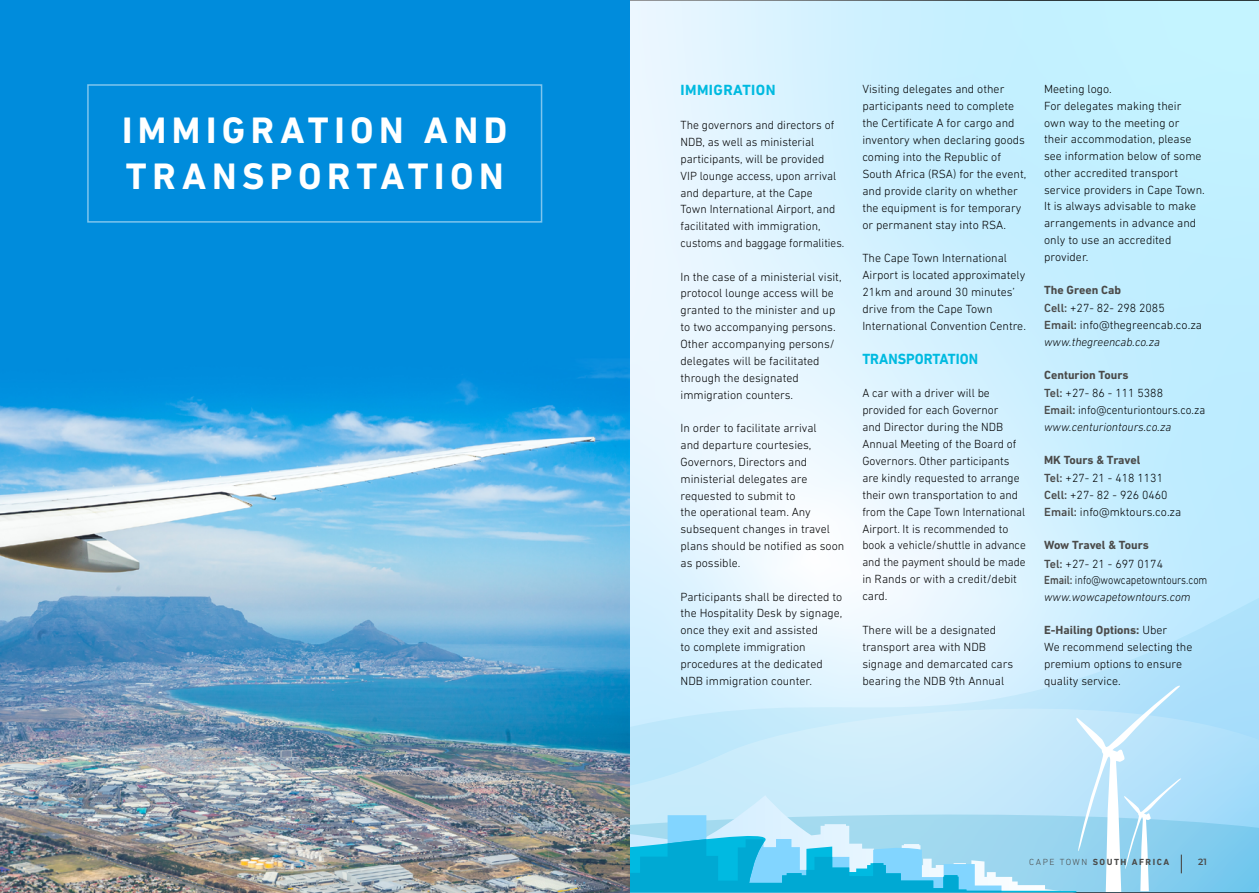
<style>
.page{position:relative;width:1259px;height:893px;background:#fff}
.page>*{position:absolute;margin:0;border:0;box-sizing:border-box;transform-origin:0 0}
.t1{font:700 37.5px/46.5px "DIN Next LT Pro";letter-spacing:.145em;color:#fff}
.t2{font:700 15px "DIN Next LT Pro";color:#00bae0;scale:.95 1}
.t3{font:700 15px "DIN Next LT Pro";letter-spacing:.03em;color:#00bae0}
.t4{font:300 12px/16.8px "DIN Next LT Pro";color:#000}
.t5{font:700 12px/18.3px "DIN Next LT Pro";color:#4a4a49}
.t6{font:300 12px/16.8px "DIN Next LT Pro";color:#000;scale:.95 1}
.t7{font:300 12px/16.6px "DIN Next LT Pro";color:#000;scale:.86 1}
.t8{font:700 9px "DIN Next LT Pro";letter-spacing:.17em;color:#4a4a49}
.t9{font:600 9px "Montserrat";color:#4a4a49}
.s1{font-weight:700;color:#4a4a49}
.s2{font-weight:500;color:#4a4a49}
.s3{font-style:italic}
.s4{font-weight:500}
.s5{font-weight:300;color:#000}
.s6{font-weight:300}
</style>
<div class="page">
<svg style="left:629px;top:0;width:630px;height:562px;background:#d2f1fe"></svg>
<svg style="left:629px;top:562px;width:630px;height:121px;background:#d7f0fe"></svg>
<svg style="left:629px;top:683px;width:630px;height:210px;background:#bce5fa"></svg>
<svg style="left:1182px;top:803px;width:77px;height:89px;background:#83cdf0"></svg>
<svg style="left:629px;top:709px;width:447px;height:88px;background:#c7eafb"></svg>
<svg style="left:629px;top:744px;width:372px;height:53px;background:#c7eaf9"></svg>
<svg style="left:1001px;top:797px;width:75px;height:95px;background:#a3daf1"></svg>
<svg style="left:629px;top:797px;width:372px;height:95px;background:#7cd1ed"></svg>
<svg style="left:1076px;top:685px;width:106px;height:207px;background:#b5e1f7"></svg>
<img style="left:0;top:0;width:629px;height:893px">
<h1 class="t1" style="left:122px;top:107px;width:387px">IMMIGRATION AND<br>TRANSPORTATION</h1>
<p class="t3" style="left:680px;top:82px;width:96px">IMMIGRATION</p>
<p class="t4" style="left:680px;top:117px;width:165px">The governors and directors of<br>NDB, as well as ministerial participants, will be provided<br>VIP lounge access, upon arrival and departure, at the Cape<br>Town International Airport, and facilitated with immigration, customs and baggage formalities.</p>
<p class="t4" style="left:680px;top:268px;width:163px">In the case of a ministerial visit, protocol lounge access will be granted to the minister and up to two accompanying persons.<br>Other accompanying persons/ delegates will be facilitated through the designated immigration counters.</p>
<p class="t4" style="left:680px;top:420px;width:165px">In order to facilitate arrival<br>and departure courtesies,<br>Governors, Directors and ministerial delegates are requested to submit to<br>the operational team. Any subsequent changes in travel plans should be notified as soon as possible.</p>
<p class="t4" style="left:680px;top:588px;width:163px">Participants shall be directed to the Hospitality Desk by signage, once they exit and assisted<br>to complete immigration procedures at the dedicated<br>NDB immigration counter.</p>
<p class="t4" style="left:862px;top:81px;width:166px">Visiting delegates and other participants need to complete the Certificate A for cargo and inventory when declaring goods coming into the Republic of<br>South Africa (RSA) for the event, and provide clarity on whether the equipment is for temporary or permanent stay into RSA.</p>
<p class="t4" style="left:862px;top:250px;width:165px">The Cape Town International<br>Airport is located approximately<br>21km and around 30 minutes’ drive from the Cape Town<br>International Convention Centre.</p>
<p class="t2" style="left:862px;top:350px;width:123px">TRANSPORTATION</p>
<p class="t4" style="left:862px;top:385px;width:165px">A car with a driver will be provided for each Governor<br>and Director during the NDB<br>Annual Meeting of the Board of<br>Governors. Other participants are kindly requested to arrange their own transportation to and from the Cape Town International<br>Airport. It is recommended to book a vehicle/shuttle in advance and the payment should be made in Rands or with a credit/debit card.</p>
<p class="t4" style="left:862px;top:621px;width:152px">There will be a designated transport area with NDB signage and demarcated cars bearing the NDB 9th Annual</p>
<p class="t4" style="left:1044px;top:81px;width:162px">Meeting logo.<br>For delegates making their own way to the meeting or their accommodation, please see information below of some other accredited transport service providers in Cape Town.<br>It is always advisable to make arrangements in advance and only to use an accredited provider.</p>
<p class="t4" style="left:1044px;top:281px;width:122px;line-height:18.3px"><span class="s1">The Green Cab<br></span><span class="s2">Cell:</span> +27- 82- 298 2085</p>
<p class="t4" style="left:1044px;top:316px;width:159px"><span class="s2">Email:</span> info@thegreencab.co.za <span class="s3">www.thegreencab.co.za</span></p>
<p class="t5" style="left:1044px;top:366px;width:120px">Centurion Tours<br><span class="s4">Tel:</span> <span class="s5">+27- 86 - 111 5388</span></p>
<p class="t6" style="left:1044px;top:401px;width:171px"><span class="s2">Email:</span> info@centuriontours.co.za <span class="s3">www.centuriontours.co.za</span></p>
<p class="t5" style="left:1044px;top:451px;width:120px">MK Tours &amp; Travel<br><span class="s4">Tel:</span> <span class="s5">+27- 21 - 418 1131</span></p>
<p class="t4" style="left:1044px;top:487px;width:139px"><span class="s2">Cell:</span> +27- 82 - 926 0460<br><span class="s2">Email:</span> info@mktours.co.za</p>
<p class="t5" style="left:1044px;top:536px;width:120px">Wow Travel &amp; Tours<br><span class="s4">Tel:</span> <span class="s5">+27- 21 - 697 0174</span></p>
<p class="t7" style="left:1044px;top:572px;width:191px"><span class="s2">Email:</span> info@wowcapetowntours.com <span class="s3">www.wowcapetowntours.com</span></p>
<p class="t4" style="left:1044px;top:622px;width:150px"><span class="s1">E-Hailing Options:</span> Uber<br>We recommend selecting the premium options to ensure quality service.</p>
<p class="t8" style="left:1029px;top:857px;width:142px"><span class="s6">CAPE TOWN</span> SOUTH AFRICA</p>
<p class="t9" style="left:1198px;top:855px;width:10px">21</p>
</div>
